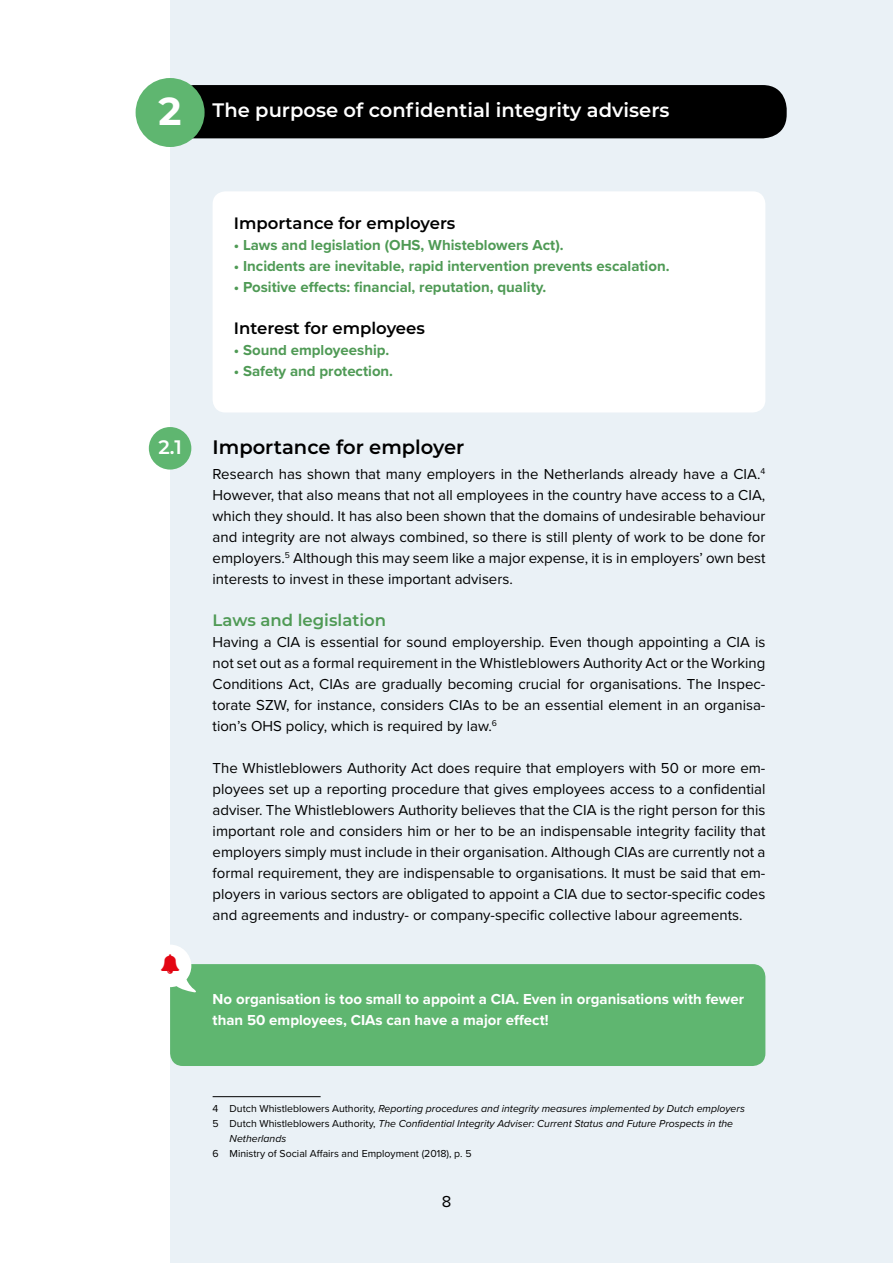
<style>
.page{position:relative;width:893px;height:1263px;background:#fff}
.page>*{position:absolute;margin:0;border:0;box-sizing:border-box;transform-origin:0 0}
.t1{font:600 19.5px "Montserrat";color:#fff}
.t2{font:600 19.5px "Montserrat";color:#000}
.t3{font:600 16.5px "Montserrat";color:#000}
.t4{font:600 16.5px "Montserrat";color:#4f9a55}
.t5{font:16.5px "Proxima Nova";color:#000}
.t6{font:15px/21px "Proxima Nova";color:#000;text-align:justify}
.t7{font:700 15px "Proxima Nova";color:#4f9a55}
.t8{font:700 15px/21px "Proxima Nova";color:#fff}
.t9{font:italic 10.5px "Proxima Nova";color:#000}
.t10{font:10.5px "Proxima Nova";color:#000}
.s1{font-weight:700;font-size:39px}
.s2{font-style:normal}
</style>
<div class="page">
<div style="left:170px;top:0;width:723px;height:1263px;background:#eaf1f6"></div>
<div style="left:213px;top:191px;width:552px;height:221px;background:#fff;border-radius:13px"></div>
<div style="left:170px;top:964px;width:595px;height:102px;background:#5fb670;border-radius:13px"></div>
<div style="left:170px;top:85px;width:617px;height:53px;background:#000;border-radius:24px"></div>
<div style="left:136px;top:78px;width:69px;height:69px;background:#5fb670;border-radius:50%"></div>
<hr style="left:213px;top:1096px;width:108px;height:1px;background:#000">
<div style="left:149px;top:427px;width:42px;height:43px;background:#5fb670;border-radius:50%"></div>
<svg style="left:170px;top:945px;width:29px;height:48px"></svg>
<h1 class="t1" style="left:159px;top:96px;width:512px"><span class="s1">2</span> The purpose of confidential integrity advisers</h1>
<h1 class="t1" style="left:158px;top:433px;width:25px">2.1</h1>
<p class="t3" style="left:234px;top:211px;width:223px">Importance for employers</p>
<p class="t7" style="left:234px;top:233px;width:331px">• Laws and legislation (OHS, Whisteblowers Act).</p>
<p class="t7" style="left:234px;top:254px;width:437px">• Incidents are inevitable, rapid intervention prevents escalation.</p>
<p class="t7" style="left:234px;top:275px;width:314px">• Positive effects: financial, reputation, quality.</p>
<p class="t3" style="left:234px;top:316px;width:193px">Interest for employees</p>
<p class="t7" style="left:234px;top:338px;width:157px">• Sound employeeship.</p>
<p class="t7" style="left:234px;top:359px;width:161px">• Safety and protection.</p>
<h1 class="t2" style="left:213px;top:433px;width:253px">Importance for employer</h1>
<p class="t6" style="left:213px;top:463px;width:554px">Research has shown that many employers in the Netherlands already have a CIA.<sup>4<br></sup>However, that also means that not all employees in the country have access to a CIA, which they should. It has also been shown that the domains of undesirable behaviour and integrity are not always combined, so there is still plenty of work to be done for employers.<sup>5</sup> Although this may seem like a major expense, it is in employers’ own best interests to invest in these important advisers.</p>
<p class="t4" style="left:213px;top:608px;width:175px">Laws and legislation</p>
<p class="t6" style="left:213px;top:631px;width:554px">Having a CIA is essential for sound employership. Even though appointing a CIA is not set out as a formal requirement in the Whistleblowers Authority Act or the Working Conditions Act, CIAs are gradually becoming crucial for organisations. The Inspec&shy;torate SZW, for instance, considers CIAs to be an essential element in an organisa&shy;tion’s OHS policy, which is required by law.<sup>6</sup></p>
<p class="t6" style="left:213px;top:757px;width:554px">The Whistleblowers Authority Act does require that employers with 50 or more em&shy;ployees set up a reporting procedure that gives employees access to a confidential adviser. The Whistleblowers Authority believes that the CIA is the right person for this important role and considers him or her to be an indispensable integrity facility that employers simply must include in their organisation. Although CIAs are currently not a formal requirement, they are indispensable to organisations. It must be said that em&shy;ployers in various sectors are obligated to appoint a CIA due to sector-specific codes and agreements and industry- or company-specific collective labour agreements.</p>
<p class="t8" style="left:213px;top:988px;width:533px">No organisation is too small to appoint a CIA. Even in organisations with fewer than 50 employees, CIAs can have a major effect!</p>
<p class="t9" style="left:213px;top:1100px;width:534px"><span class="s2">4 Dutch Whistleblowers Authority,</span> Reporting procedures and integrity measures implemented by Dutch employers</p>
<p class="t9" style="left:213px;top:1115px;width:522px"><span class="s2">5 Dutch Whistleblowers Authority,</span> The Confidential Integrity Adviser: Current Status and Future Prospects in the</p>
<p class="t9" style="left:230px;top:1130px;width:58px">Netherlands</p>
<p class="t10" style="left:213px;top:1145px;width:260px">6 Ministry of Social Affairs and Employment (2018), p. 5</p>
<p class="t5" style="left:442px;top:1189px;width:11px">8</p>
</div>
